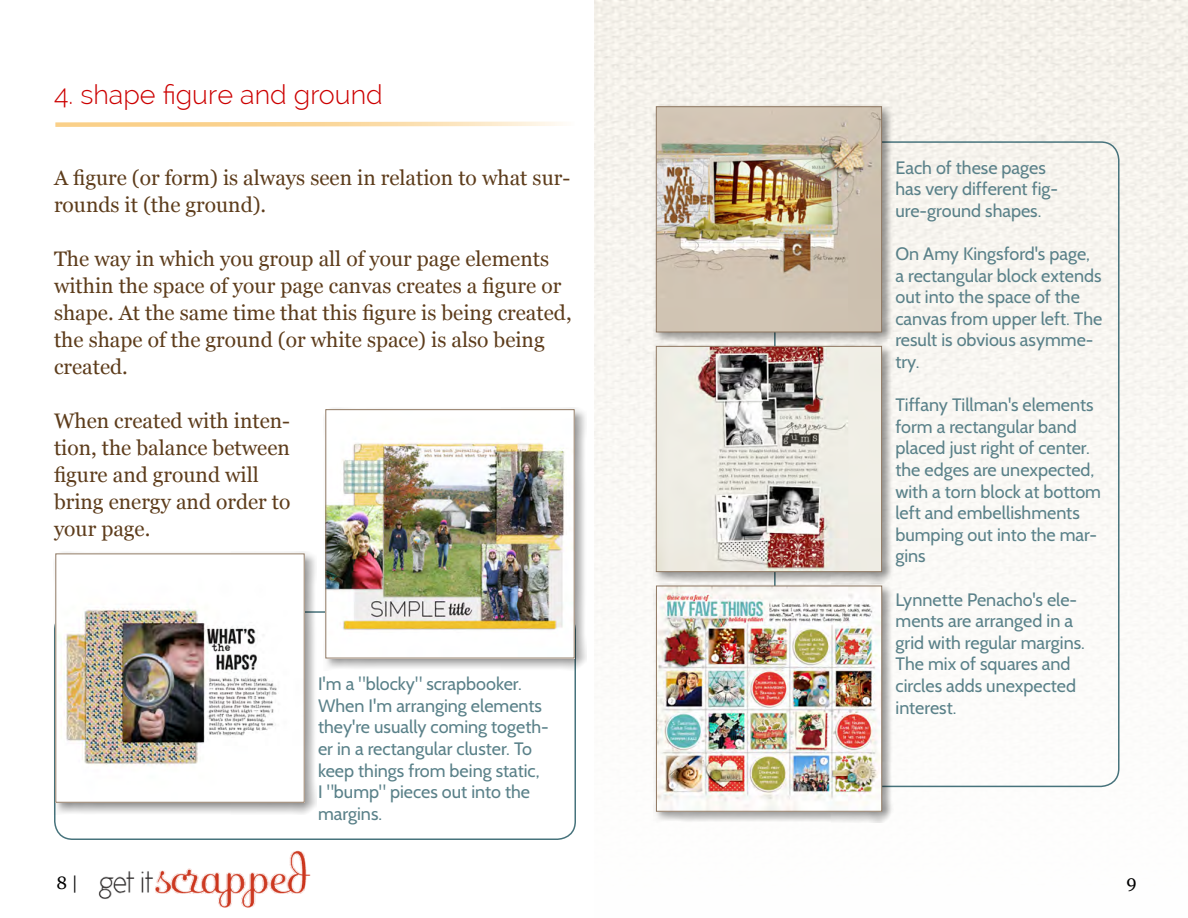
<style>
.page{position:relative;width:1188px;height:918px;background:#fff}
.page>*{position:absolute;margin:0;border:0;box-sizing:border-box;transform-origin:0 0}
.t1{font:300 27px "Raleway";color:#c00}
.t2{font:21px/27px "Georgia";color:#5d3c1b}
.t3{font:18px/21.6px "Cabin";color:#5a8189}
.t4{font:18px "Georgia";color:#000}
</style>
<div class="page">
<img style="left:594px;top:0;width:594px;height:788px">
<img style="left:98px;top:850px;width:213px;height:58px">
<div style="left:53px;top:551px;width:263px;height:264px;background:#000;opacity:.43"></div>
<img style="left:57px;top:556px;width:246px;height:245px">
<div style="left:55px;top:554px;width:250px;height:249px;border:1px solid #8f7862"></div>
<div style="left:323px;top:407px;width:263px;height:263px;background:#000;opacity:.43"></div>
<img style="left:327px;top:411px;width:246px;height:245px">
<div style="left:325px;top:409px;width:250px;height:249px;border:1px solid #8f7862"></div>
<div style="left:654px;top:104px;width:240px;height:240px;background:#000;opacity:.43"></div>
<img style="left:658px;top:108px;width:222px;height:222px">
<div style="left:656px;top:106px;width:226px;height:226px;border:1px solid #8f7862"></div>
<div style="left:654px;top:344px;width:240px;height:240px;background:#000;opacity:.43"></div>
<img style="left:658px;top:348px;width:222px;height:222px">
<div style="left:656px;top:346px;width:226px;height:226px;border:1px solid #8f7862"></div>
<div style="left:654px;top:583px;width:240px;height:240px;background:#000;opacity:.43"></div>
<img style="left:658px;top:588px;width:222px;height:222px">
<div style="left:656px;top:586px;width:226px;height:226px;border:1px solid #8f7862"></div>
<svg style="left:55px;top:121px;width:508px;height:6px"></svg>
<h1 class="t1" style="left:54px;top:79px;width:330px">4. shape figure and ground</h1>
<p class="t2" style="left:54px;top:165px;width:518px">A figure (or form) is always seen in relation to what sur&shy;rounds it (the ground).</p>
<p class="t2" style="left:54px;top:246px;width:519px">The way in which you group all of your page elements within the space of your page canvas creates a figure or shape. At the same time that this figure is being created, the shape of the ground (or white space) is also being created.</p>
<p class="t2" style="left:54px;top:408px;width:238px">When created with inten&shy;tion, the balance between figure and ground will bring energy and order to your page.</p>
<p class="t3" style="left:318px;top:673px;width:232px">I'm a "blocky" scrapbooker.<br>When I'm arranging elements they're usually coming togeth&shy;er in a rectangular cluster. To keep things from being static,<br>I "bump" pieces out into the margins.</p>
<p class="t3" style="left:895px;top:156px;width:164px">Each of these pages has very different fig&shy;ure-ground shapes.</p>
<p class="t3" style="left:895px;top:243px;width:208px">On Amy Kingsford's page, a rectangular block extends out into the space of the canvas from upper left. The result is obvious asymme&shy;try.</p>
<p class="t3" style="left:895px;top:394px;width:207px">Tiffany Tillman's elements form a rectangular band placed just right of center. the edges are unexpected, with a torn block at bottom left and embellishments bumping out into the mar&shy;gins</p>
<p class="t3" style="left:896px;top:588px;width:191px">Lynnette Penacho's ele&shy;ments are arranged in a grid with regular margins.<br>The mix of squares and circles adds unexpected interest.</p>
<p class="t4" style="left:56px;top:872px;width:23px">8 |</p>
<p class="t4" style="left:1127px;top:871px;width:12px">9</p>
</div>
